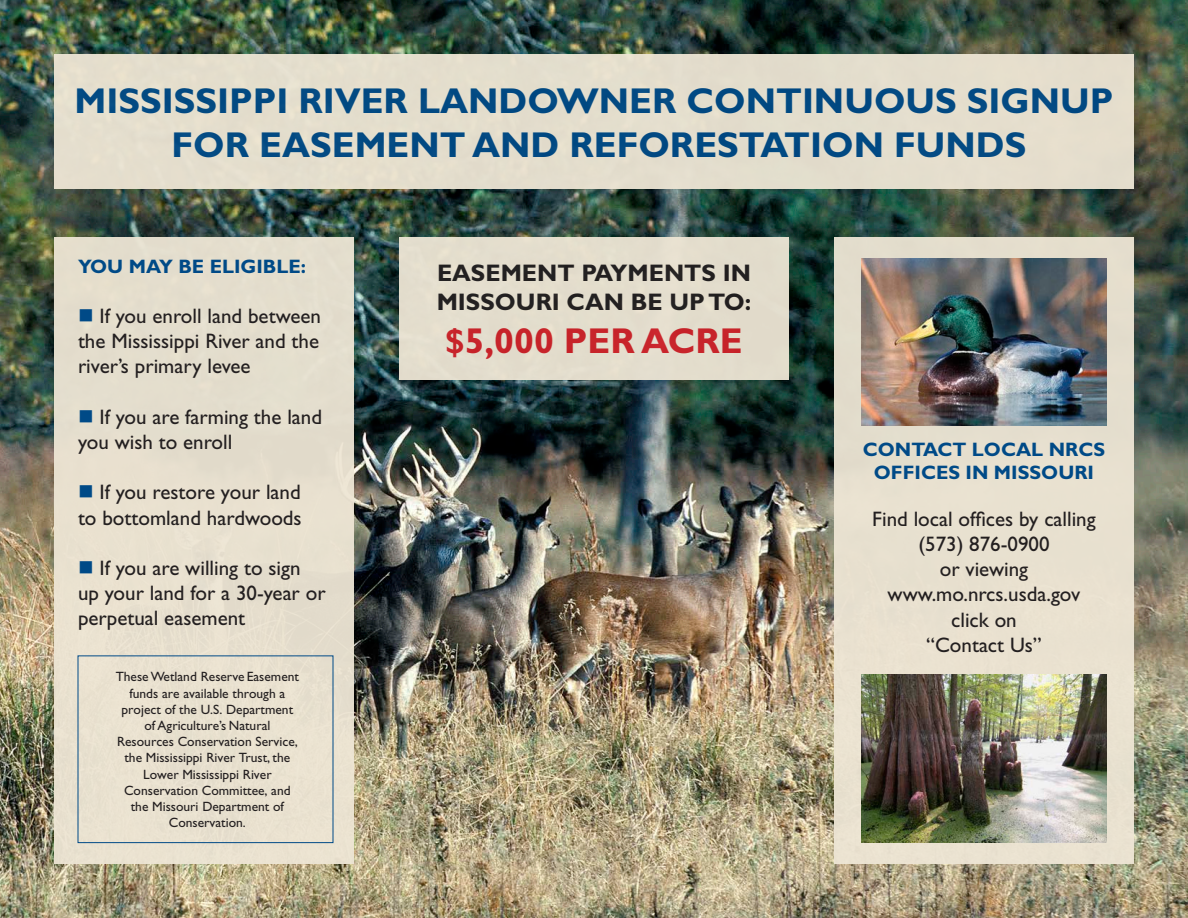
<style>
.page{position:relative;width:1188px;height:918px;background:#fff}
.page>*{position:absolute;margin:0;border:0;box-sizing:border-box;transform-origin:0 0}
.t1{font:700 36px/43.2px "Gill Sans";color:#004a87;text-align:center}
.t2{font:700 36px "Gill Sans";color:#d1232a}
.t3{font:700 24px/28.8px "Gill Sans";color:#231f20}
.t4{font:21px/25.2px "Gill Sans";color:#231f20}
.t5{font:700 19.5px/23.4px "Gill Sans";color:#004a87;text-align:center}
.t6{font:13.5px/16.2px "Gill Sans";color:#231f20;text-align:center}
.s1{color:#004a87}
</style>
<div class="page">
<img style="left:0;top:0;width:1188px;height:918px">
<div style="left:54px;top:237px;width:300px;height:627px;background:#e7dfce"></div>
<div style="left:834px;top:237px;width:300px;height:627px;background:#eee6d5"></div>
<div style="left:54px;top:54px;width:1080px;height:135px;background:#e4decd"></div>
<div style="left:399px;top:237px;width:390px;height:143px;background:#e3ddcd"></div>
<img style="left:861px;top:258px;width:246px;height:168px">
<img style="left:861px;top:674px;width:246px;height:168px">
<h1 class="t1" style="left:74px;top:80px;width:1041px">MISSISSIPPI RIVER LANDOWNER CONTINUOUS SIGNUP<br>FOR EASEMENT AND REFORESTATION FUNDS</h1>
<p class="t5" style="left:78px;top:254px;width:230px">YOU MAY BE ELIGIBLE:</p>
<p class="t4" style="left:78px;top:303px;width:245px;text-align:justify"><span class="s1">■</span> If you enroll land between the Mississippi River and the river’s primary levee</p>
<p class="t4" style="left:78px;top:404px;width:246px"><span class="s1">■</span> If you are farming the land you wish to enroll</p>
<p class="t4" style="left:78px;top:480px;width:224px"><span class="s1">■</span> If you restore your land</p>
<p class="t4" style="left:78px;top:505px;width:225px">to bottomland hardwoods</p>
<p class="t4" style="left:78px;top:555px;width:249px"><span class="s1">■</span> If you are willing to sign up your land for a 30-year or perpetual easement</p>
<p class="t6" style="left:116px;top:669px;width:185px">These Wetland Reserve Easement funds are available through a project of the U.S. Department of Agriculture’s Natural<br>Resources Conservation Service, the Mississippi River Trust, the<br>Lower Mississippi River<br>Conservation Committee, and the Missouri Department of<br>Conservation.</p>
<p class="t3" style="left:437px;top:259px;width:316px">EASEMENT PAYMENTS IN<br>MISSOURI CAN BE UP TO:</p>
<h1 class="t2" style="left:445px;top:320px;width:299px">$5,000 PER ACRE</h1>
<p class="t5" style="left:863px;top:437px;width:244px">CONTACT LOCAL NRCS<br>OFFICES IN MISSOURI</p>
<p class="t4" style="left:872px;top:506px;width:225px">Find local offices by calling</p>
<p class="t4" style="left:918px;top:531px;width:133px">(573) 876-0900</p>
<p class="t4" style="left:940px;top:557px;width:90px">or viewing</p>
<p class="t4" style="left:888px;top:582px;width:194px">www.mo.nrcs.usda.gov</p>
<p class="t4" style="left:951px;top:607px;width:67px">click on</p>
<p class="t4" style="left:926px;top:632px;width:117px">“Contact Us”</p>
</div>
